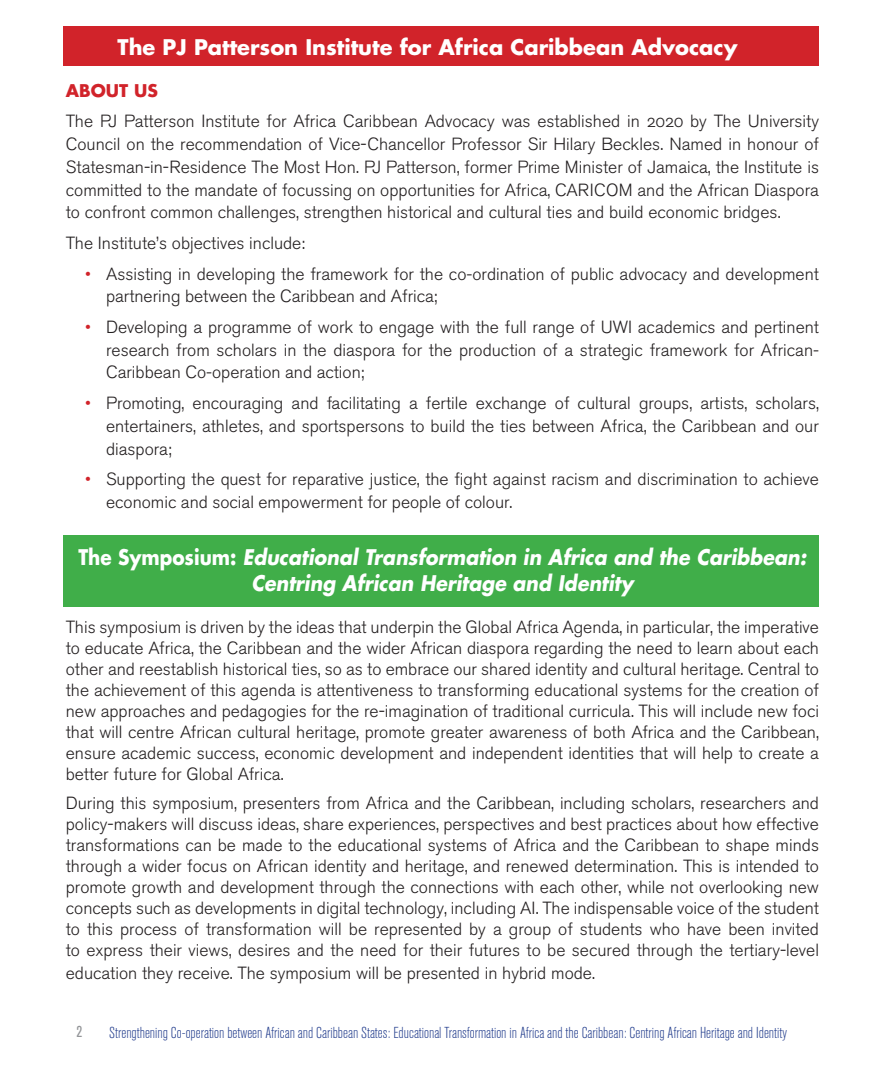
<style>
.page{position:relative;width:882px;height:1071px;background:#fff}
.page>*{position:absolute;margin:0;border:0;box-sizing:border-box;transform-origin:0 0}
.t1{font:italic 700 21px/25.2px "Futura Std";color:#fff;text-align:center;scale:.91 1}
.t2{font:700 21px "Futura Std";color:#fff}
.Body_text{font:17.5px/21px "Akzidenz Grotesk Expert BQ Light Os F";color:#231f20;text-align:justify}
.t3{font:300 17.5px/22.8px "Akzidenz Grotesk BQ";color:#231f20}
.Body_text-2{font:700 17.15px "Futura Std";color:#d1232a}
.t4{font:300 condensed 15.75px "Akzidenz Grotesk BQ";color:#253f8e}
.t5{font:condensed 15.75px "Akzidenz Grotesk BQ";color:#939598}
.s1{font-family:"Akzidenz Grotesk Expert BQ Light Os F";font-weight:400;color:#d1232a}
.s2{font-style:normal}
</style>
<div class="page">
<div style="left:63px;top:27px;width:756px;height:39px;background:#d1232a"></div>
<div style="left:63px;top:536px;width:756px;height:71px;background:#40ae49"></div>
<p class="t2" style="left:118px;top:33px;width:621px">The PJ Patterson Institute for Africa Caribbean Advocacy</p>
<p class="Body_text-2" style="left:66px;top:79px;width:94px">ABOUT US</p>
<p class="Body_text" style="left:66px;top:110px;width:755px;line-height:22.8px">The PJ Patterson Institute for Africa Caribbean Advocacy was established in 2020 by The University Council on the recommendation of Vice-Chancellor Professor Sir Hilary Beckles. Named in honour of Statesman-in-Residence The Most Hon. PJ Patterson, former Prime Minister of Jamaica, the Institute is committed to the mandate of focussing on opportunities for Africa, CARICOM and the African Diaspora to confront common challenges, strengthen historical and cultural ties and build economic bridges.</p>
<p class="Body_text" style="left:66px;top:233px;width:241px">The Institute’s objectives include:</p>
<p class="t3" style="left:106px;top:262px;width:714px;text-indent:-21px"><span class="s1">•</span> Assisting in developing the framework for the co-ordination of public advocacy and development partnering between the Caribbean and Africa;</p>
<p class="t3" style="left:106px;top:316px;width:715px;text-align:justify;text-indent:-21px"><span class="s1">•</span> Developing a programme of work to engage with the full range of UWI academics and pertinent research from scholars in the diaspora for the production of a strategic framework for African-Caribbean Co-operation and action;</p>
<p class="t3" style="left:106px;top:392px;width:714px;text-align:justify;text-indent:-21px"><span class="s1">•</span> Promoting, encouraging and facilitating a fertile exchange of cultural groups, artists, scholars, entertainers, athletes, and sportspersons to build the ties between Africa, the Caribbean and our diaspora;</p>
<p class="t3" style="left:106px;top:468px;width:714px;text-indent:-21px"><span class="s1">•</span> Supporting the quest for reparative justice, the fight against racism and discrimination to achieve economic and social empowerment for people of colour.</p>
<p class="t1" style="left:78px;top:545px;width:802px"><span class="s2">The Symposium:</span> Educational Transformation in Africa and the Caribbean:<br>Centring African Heritage and Identity</p>
<p class="Body_text" style="left:66px;top:617px;width:755px">This symposium is driven by the ideas that underpin the Global Africa Agenda, in particular, the imperative to educate Africa, the Caribbean and the wider African diaspora regarding the need to learn about each other and reestablish historical ties, so as to embrace our shared identity and cultural heritage. Central to the achievement of this agenda is attentiveness to transforming educational systems for the creation of new approaches and pedagogies for the re-imagination of traditional curricula. This will include new foci that will centre African cultural heritage, promote greater awareness of both Africa and the Caribbean, ensure academic success, economic development and independent identities that will help to create a better future for Global Africa.</p>
<p class="Body_text" style="left:66px;top:793px;width:755px">During this symposium, presenters from Africa and the Caribbean, including scholars, researchers and policy-makers will discuss ideas, share experiences, perspectives and best practices about how effective transformations can be made to the educational systems of Africa and the Caribbean to shape minds through a wider focus on African identity and heritage, and renewed determination. This is intended to promote growth and development through the connections with each other, while not overlooking new concepts such as developments in digital technology, including AI. The indispensable voice of the student to this process of transformation will be represented by a group of students who have been invited to express their views, desires and the need for their futures to be secured through the tertiary-level</p>
<p class="Body_text" style="left:66px;top:963px;width:531px">education they receive. The symposium will be presented in hybrid mode.</p>
<p class="t5" style="left:76px;top:1022px;width:7px">2</p>
<p class="t4" style="left:109px;top:1024px;width:679px">Strengthening Co-operation between African and Caribbean States: Educational Transformation in Africa and the Caribbean: Centring African Heritage and Identity</p>
</div>
